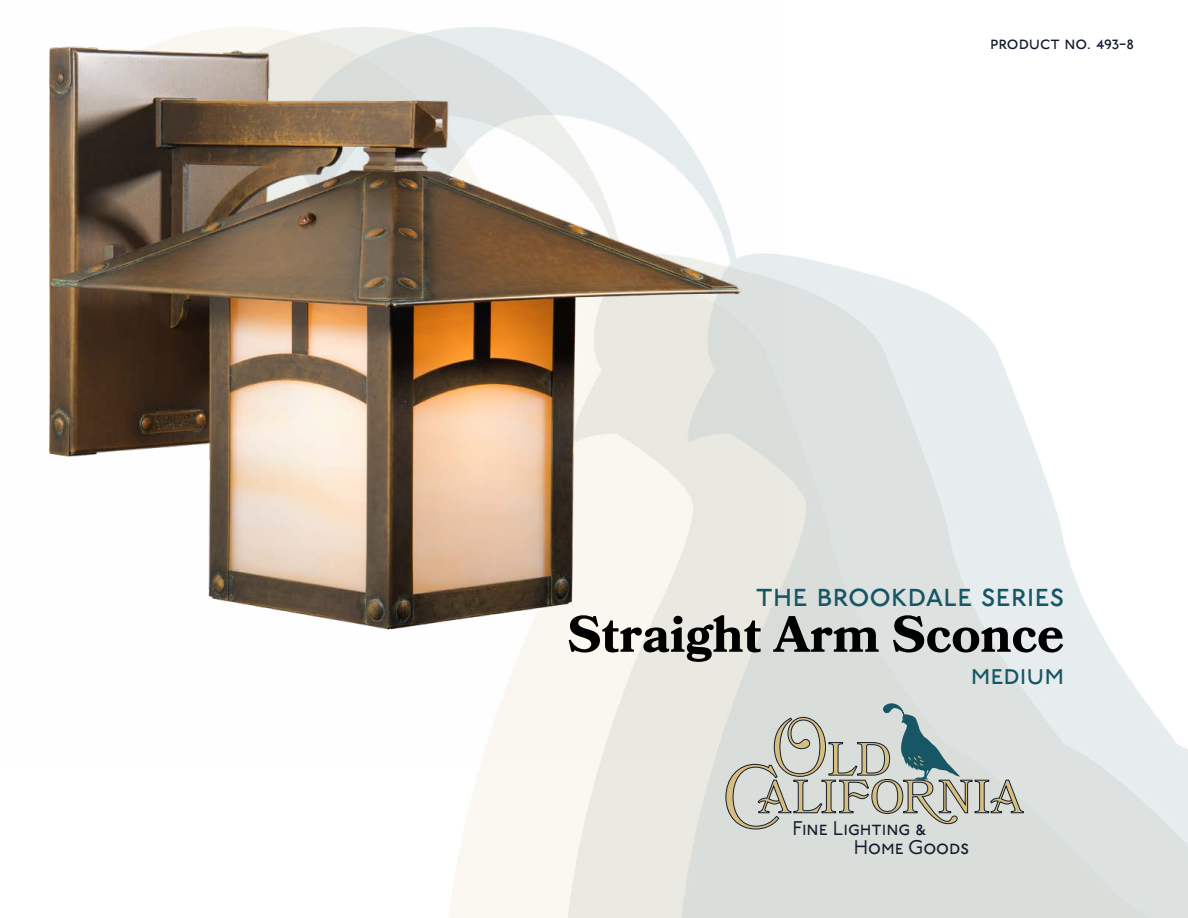
<style>
.page{position:relative;width:1188px;height:918px;background:#fff}
.page>*{position:absolute;margin:0;border:0;box-sizing:border-box;transform-origin:0 0}
.t1{font:700 51px "Bookmania";color:#000}
.t2{font:46.5px "Bookmania";letter-spacing:.025em;color:#d7be7f}
.t3{font:33px "P22 Underground Bk P";color:#175765}
.t4{font:28.5px "P22 Underground Bk P";color:#175765}
.t5{font:19.8px/18.1px "P22 Underground Bk P";color:#131e2d}
.t6{font:18px "P22 Underground Bk P";color:#131a2d}
.s1{font-weight:300;font-size:80.85px}
.s2{font-size:64.95px}
</style>
<div class="page">
<svg style="left:725px;top:702px;width:299px;height:127px;background:#c1c9c8"></svg>
<img style="left:46px;top:26px;width:739px;height:735px">
<p class="t6" style="left:990px;top:33px;width:145px">product no. 493-8</p>
<h3 class="t3" style="left:756px;top:576px;width:310px">the brookdale series</h3>
<h1 class="t1" style="left:567px;top:604px;width:498px">Straight Arm Sconce</h1>
<h3 class="t4" style="left:971px;top:659px;width:95px">medium</h3>
<h2 class="t2" style="left:770px;top:732px;width:123px"><span class="s1">O</span>LD</h2>
<h2 class="t2" style="left:723px;top:770px;width:301px"><span class="s2">C</span> ALIFORNIA</h2>
<p class="t5" style="left:854px;top:820px;width:117px;text-indent:-61px">Fine Lighting &amp;<br>Home Goods</p>
</div>
